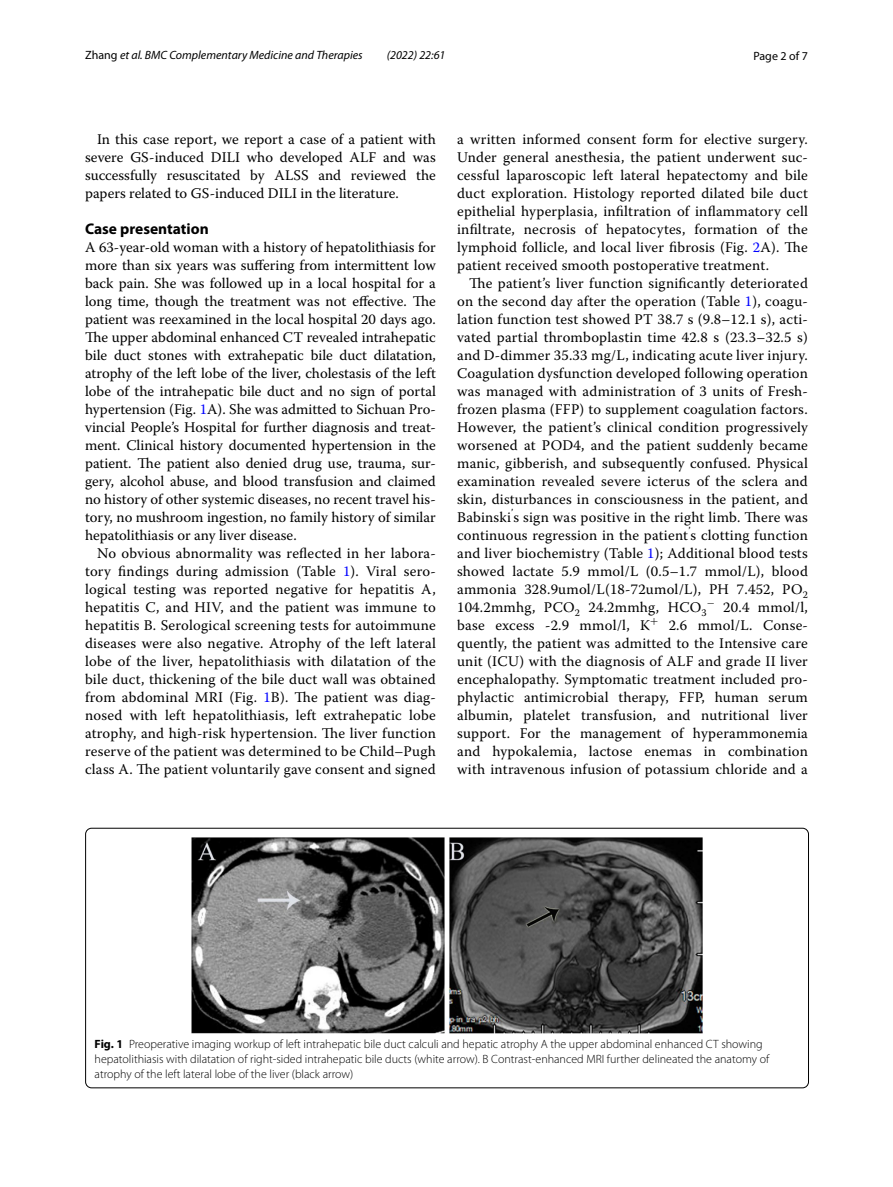
<style>
.page{position:relative;width:893px;height:1187px;background:#fff}
.page>*{position:absolute;margin:0;border:0;box-sizing:border-box;transform-origin:0 0}
.t1{font:700 15.45px "Myriad Pro";color:#000}
.t2{font:14.7px/18px "Warnock Pro";letter-spacing:.015em;color:#000;text-align:justify}
.t3{font:300 12px/15px "Myriad Pro";color:#000}
.t4{font:italic 12px "Myriad Pro";color:#000}
.t5{font:12px "Myriad Pro";color:#000}
.s1{font-style:normal}
.s2{color:#00f}
.s3{font-weight:700}
</style>
<div class="page">
<img style="left:192px;top:837px;width:510px;height:195px">
<div style="left:85px;top:828px;width:724px;height:259px;border:1px solid #000;border-radius:6px"></div>
<p class="t4" style="left:85px;top:48px;width:279px"><span class="s1">Zhang</span> et al. BMC Complementary Medicine and Therapies</p>
<p class="t4" style="left:387px;top:48px;width:60px">(2022) 22:61</p>
<p class="t5" style="left:753px;top:48px;width:56px">Page 2 of 7</p>
<p class="t2" style="left:85px;top:130px;width:352px;text-indent:12px">In this case report, we report a case of a patient with severe GS-induced DILI who developed ALF and was successfully resuscitated by ALSS and reviewed the papers related to GS-induced DILI in the literature.</p>
<p class="t1" style="left:85px;top:218px;width:125px">Case presentation</p>
<p class="t2" style="left:85px;top:238px;width:352px">A 63-year-old woman with a history of hepatolithiasis for more than six years was suffering from intermittent low back pain. She was followed up in a local hospital for a long time, though the treatment was not effective. The patient was reexamined in the local hospital 20 days ago.<br>The upper abdominal enhanced CT revealed intrahepatic bile duct stones with extrahepatic bile duct dilatation, atrophy of the left lobe of the liver, cholestasis of the left lobe of the intrahepatic bile duct and no sign of portal hypertension (Fig. <span class="s2">1</span>A). She was admitted to Sichuan Pro&shy;vincial People’s Hospital for further diagnosis and treat&shy;ment. Clinical history documented hypertension in the patient. The patient also denied drug use, trauma, sur&shy;gery, alcohol abuse, and blood transfusion and claimed no history of other systemic diseases, no recent travel his&shy;tory, no mushroom ingestion, no family history of similar hepatolithiasis or any liver disease.</p>
<p class="t2" style="left:85px;top:544px;width:352px;text-indent:12px">No obvious abnormality was reflected in her labora&shy;tory findings during admission (Table <span class="s2">1</span>). Viral sero&shy;logical testing was reported negative for hepatitis A, hepatitis C, and HIV, and the patient was immune to hepatitis B. Serological screening tests for autoimmune diseases were also negative. Atrophy of the left lateral lobe of the liver, hepatolithiasis with dilatation of the bile duct, thickening of the bile duct wall was obtained from abdominal MRI (Fig. <span class="s2">1</span>B). The patient was diag&shy;nosed with left hepatolithiasis, left extrahepatic lobe atrophy, and high-risk hypertension. The liver function reserve of the patient was determined to be Child–Pugh class A. The patient voluntarily gave consent and signed</p>
<p class="t2" style="left:457px;top:130px;width:352px">a written informed consent form for elective surgery.<br>Under general anesthesia, the patient underwent suc&shy;cessful laparoscopic left lateral hepatectomy and bile duct exploration. Histology reported dilated bile duct epithelial hyperplasia, infiltration of inflammatory cell infiltrate, necrosis of hepatocytes, formation of the lymphoid follicle, and local liver fibrosis (Fig. <span class="s2">2</span>A). The patient received smooth postoperative treatment.</p>
<p class="t2" style="left:457px;top:274px;width:352px;text-indent:12px">The patient’s liver function significantly deteriorated on the second day after the operation (Table <span class="s2">1</span>), coagu&shy;lation function test showed PT 38.7 s (9.8–12.1 s), acti&shy;vated partial thromboplastin time 42.8 s (23.3–32.5 s) and D-dimmer 35.33 mg/L, indicating acute liver injury.<br>Coagulation dysfunction developed following operation was managed with administration of 3 units of Fresh&shy;frozen plasma (FFP) to supplement coagulation factors.<br>However, the patient’s clinical condition progressively worsened at POD4, and the patient suddenly became manic, gibberish, and subsequently confused. Physical examination revealed severe icterus of the sclera and skin, disturbances in consciousness in the patient, and Babinski<sup>’</sup>s sign was positive in the right limb. There was continuous regression in the patient<sup>’</sup>s clotting function and liver biochemistry (Table <span class="s2">1</span>); Additional blood tests showed lactate 5.9 mmol/L (0.5–1.7 mmol/L), blood ammonia 328.9umol/L(18-72umol/L), PH 7.452, PO<sub>2<br></sub>104.2mmhg, PCO<sub>2</sub> 24.2mmhg, HCO<sub>3</sub><sup>−</sup> 20.4 mmol/l, base excess -2.9 mmol/l, K<sup>+</sup> 2.6 mmol/L. Conse&shy;quently, the patient was admitted to the Intensive care unit (ICU) with the diagnosis of ALF and grade II liver encephalopathy. Symptomatic treatment included pro&shy;phylactic antimicrobial therapy, FFP, human serum albumin, platelet transfusion, and nutritional liver support. For the management of hyperammonemia and hypokalemia, lactose enemas in combination with intravenous infusion of potassium chloride and a</p>
<p class="t3" style="left:95px;top:1036px;width:676px"><span class="s3">Fig. 1</span> Preoperative imaging workup of left intrahepatic bile duct calculi and hepatic atrophy A the upper abdominal enhanced CT showing hepatolithiasis with dilatation of right-sided intrahepatic bile ducts (white arrow). B Contrast-enhanced MRI further delineated the anatomy of atrophy of the left lateral lobe of the liver (black arrow)</p>
</div>
